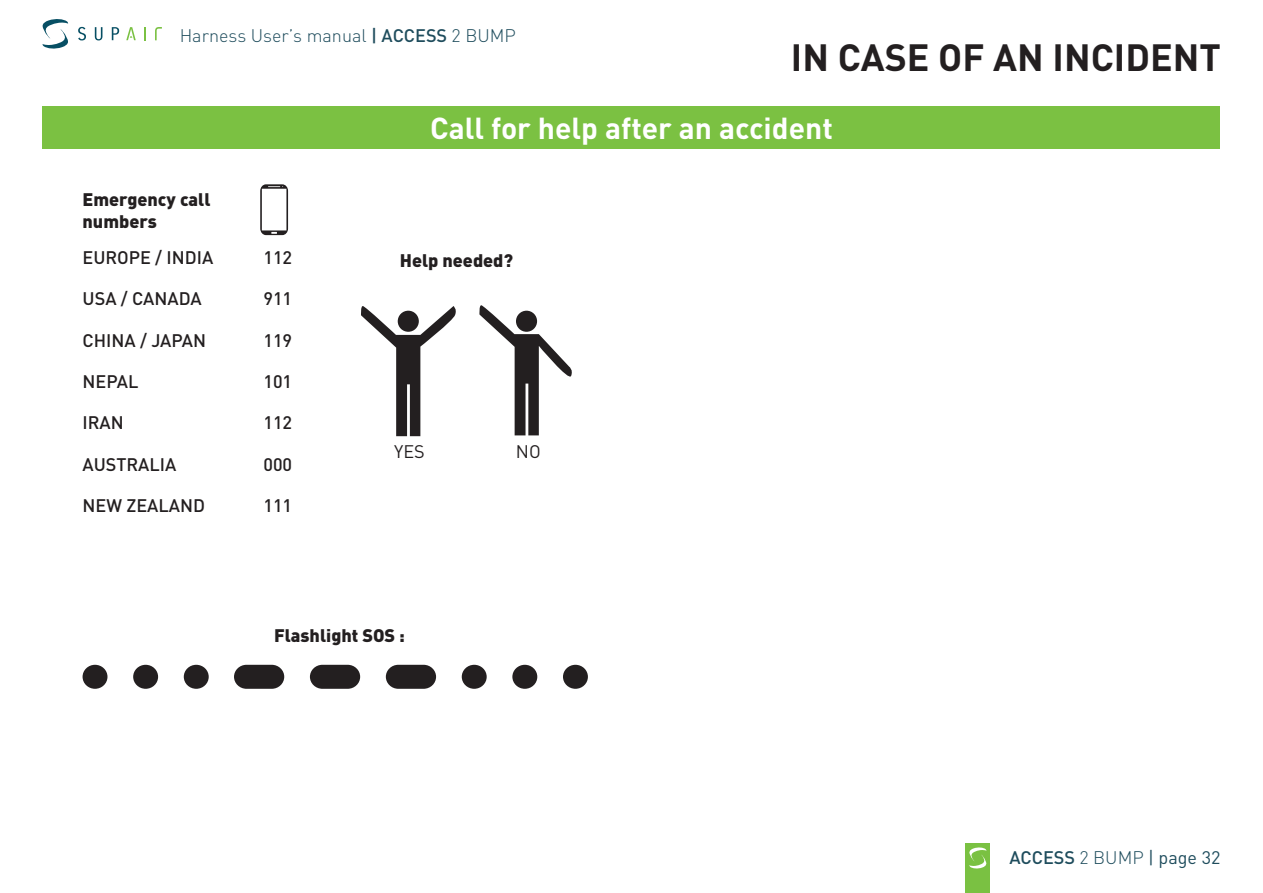
<style>
.page{position:relative;width:1263px;height:893px;background:#fff}
.page>*{position:absolute;margin:0;border:0;box-sizing:border-box;transform-origin:0 0}
.Titre_1{font:700 37.5px "DINOT";color:#231f20}
.t1{font:700 30px "DINOT";color:#fff}
.t2{font:500 18px "DINOT";color:#231f20}
.t3{font:900 18px "DINOT";color:#231f20}
.t4{font:300 18px "DINOT";color:#1f4d5d}
.t5{font:18px "DINOT";color:#1f4d5d}
.t6{font:18px "DINOT";color:#231f20}
.s1{font-weight:500}
.s2{font-weight:300}
</style>
<div class="page">
<svg style="left:42px;top:19px;width:27px;height:30px"></svg>
<svg style="left:78px;top:27px;width:8px;height:13px"></svg>
<svg style="left:95px;top:27px;width:7px;height:13px"></svg>
<svg style="left:112px;top:27px;width:7px;height:13px"></svg>
<svg style="left:155px;top:27px;width:7px;height:13px"></svg>
<svg style="left:144px;top:27px;width:2px;height:13px"></svg>
<svg style="left:126px;top:27px;width:10px;height:13px"></svg>
<div style="left:966px;top:844px;width:24px;height:49px;background:#7ac142"></div>
<svg style="left:969px;top:847px;width:18px;height:22px"></svg>
<svg style="left:361px;top:306px;width:95px;height:130px"></svg>
<svg style="left:479px;top:305px;width:93px;height:130px"></svg>
<div style="left:43px;top:106px;width:1177px;height:43px;background:#7bc142"></div>
<svg style="left:260px;top:184px;width:28px;height:51px"></svg>
<div style="left:83px;top:665px;width:24px;height:24px;background:#231f20;border-radius:50%"></div>
<div style="left:133px;top:665px;width:25px;height:24px;background:#231f20;border-radius:50%"></div>
<div style="left:184px;top:665px;width:25px;height:24px;background:#231f20;border-radius:50%"></div>
<svg style="left:234px;top:665px;width:50px;height:24px"></svg>
<svg style="left:310px;top:665px;width:50px;height:24px"></svg>
<svg style="left:386px;top:665px;width:50px;height:24px"></svg>
<div style="left:462px;top:665px;width:25px;height:24px;background:#231f20;border-radius:50%"></div>
<div style="left:512px;top:665px;width:25px;height:24px;background:#231f20;border-radius:50%"></div>
<div style="left:563px;top:665px;width:25px;height:24px;background:#231f20;border-radius:50%"></div>
<p class="t4" style="left:180px;top:22px;width:338px">Harness User’s manual <span class="s1">| ACCESS</span> 2 BUMP</p>
<p class="Titre_1" style="left:791px;top:28px;width:431px">IN CASE OF AN INCIDENT</p>
<p class="t3" style="left:83px;top:185px;width:129px">Emergency call</p>
<p class="t3" style="left:83px;top:207px;width:76px">numbers</p>
<p class="t2" style="left:83px;top:244px;width:132px">EUROPE / INDIA</p>
<p class="t2" style="left:263px;top:244px;width:30px">112</p>
<p class="t2" style="left:83px;top:285px;width:121px">USA / CANADA</p>
<p class="t2" style="left:263px;top:285px;width:30px">911</p>
<p class="t2" style="left:83px;top:326px;width:125px">CHINA / JAPAN</p>
<p class="t2" style="left:263px;top:326px;width:30px">119</p>
<p class="t2" style="left:83px;top:367px;width:57px">NEPAL</p>
<p class="t2" style="left:263px;top:367px;width:30px">101</p>
<p class="t2" style="left:83px;top:409px;width:43px">IRAN</p>
<p class="t2" style="left:263px;top:409px;width:30px">112</p>
<p class="t2" style="left:83px;top:450px;width:95px">AUSTRALIA</p>
<p class="t2" style="left:263px;top:450px;width:30px">000</p>
<p class="t2" style="left:83px;top:491px;width:124px">NEW ZEALAND</p>
<p class="t2" style="left:263px;top:491px;width:30px">111</p>
<p class="t1" style="left:430px;top:105px;width:404px">Call for help after an accident</p>
<p class="t3" style="left:400px;top:246px;width:115px">Help needed?</p>
<p class="t6" style="left:394px;top:438px;width:32px">YES</p>
<p class="t6" style="left:516px;top:438px;width:26px">NO</p>
<p class="t3" style="left:274px;top:621px;width:132px">Flashlight SOS :</p>
<p class="t5" style="left:1009px;top:844px;width:213px"><span class="s1">ACCESS</span> <span class="s2">2 BUMP</span> | page 32</p>
</div>
